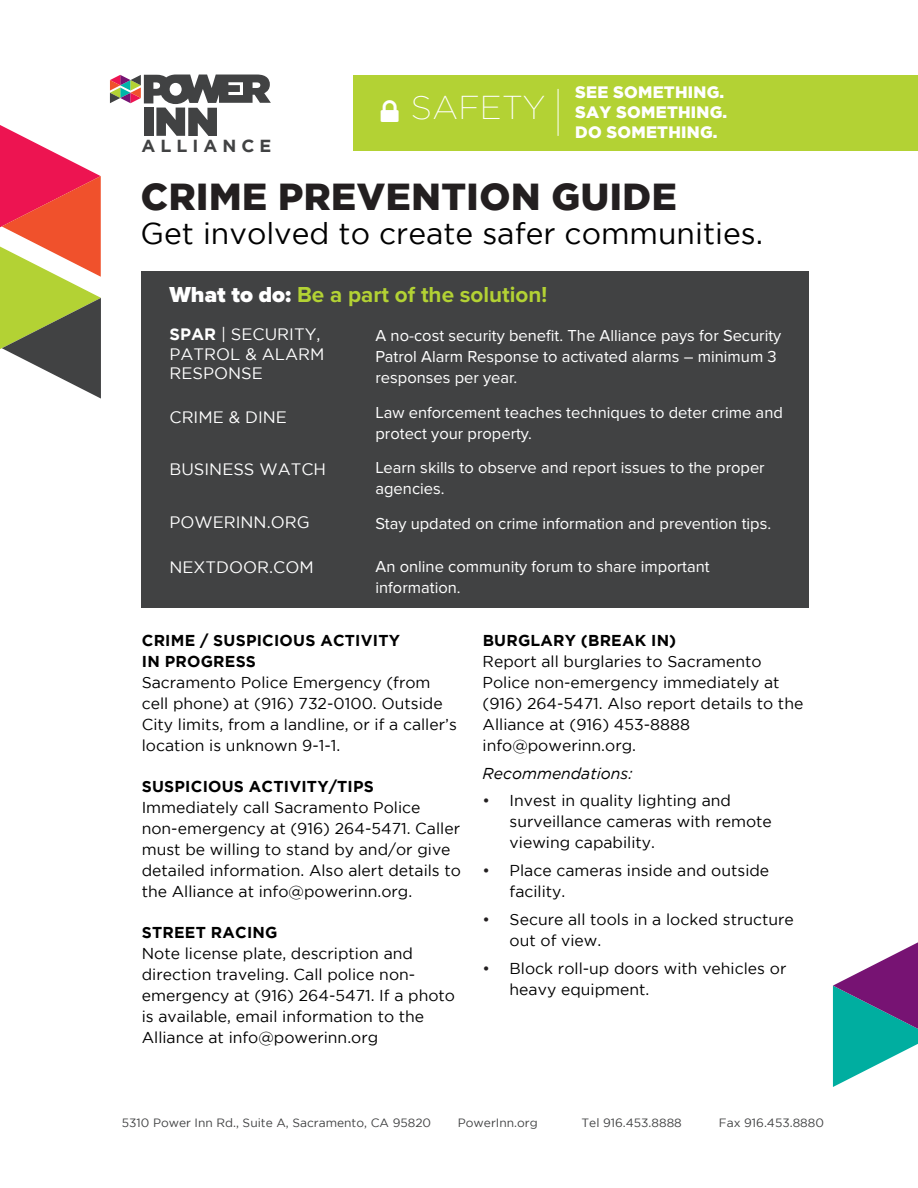
<style>
.page{position:relative;width:918px;height:1188px;background:#fff}
.page>*{position:absolute;margin:0;border:0;box-sizing:border-box;transform-origin:0 0}
.t1{font:900 37.5px "Gotham";letter-spacing:.015em;color:#231f20}
.t2{font:200 33px "Gotham";letter-spacing:.015em;color:#fff}
.t3{font:30px "Gotham";color:#000}
.t4{font:700 22.5px "Proxima Nova";color:#b3d234}
.t5{font:700 17.4px "Gotham";letter-spacing:.285em;color:#414243}
.t6{font:16.5px/21px "Proxima Nova";color:#fff}
.t7{font:16.5px/19.5px "Gotham";color:#fff}
.t8{font:900 16.5px/19.8px "Gotham";letter-spacing:.015em;color:#fff}
.t9{font:15.75px/21px "Gotham";color:#000}
.t10{font:700 15.75px/21px "Gotham";letter-spacing:.015em;color:#000}
.t11{font:italic 15.75px "Gotham";color:#000}
.t12{font:12px "Gotham";color:#414243}
.s1{font-weight:900;color:#fff}
.s2{font-weight:700}
.s3{color:#231f20}
</style>
<div class="page">
<svg style="left:110px;top:75px;width:161px;height:61px"></svg>
<svg style="left:833px;top:942px;width:85px;height:145px"></svg>
<svg style="left:0;top:125px;width:101px;height:274px"></svg>
<div style="left:141px;top:271px;width:667px;height:337px;background:#414243"></div>
<div style="left:354px;top:75px;width:564px;height:76px;background:#b3d234"></div>
<hr style="left:558px;top:89px;width:1px;height:47px;background:#fff">
<p class="t5" style="left:142px;top:136px;width:131px">ALLIANCE</p>
<h2 class="t2" style="left:411px;top:90px;width:136px">SAFETY</h2>
<p class="t8" style="left:575px;top:82px;width:153px">SEE SOMETHING.<br>SAY SOMETHING.<br>DO SOMETHING.</p>
<h1 class="t1" style="left:141px;top:175px;width:537px">CRIME PREVENTION GUIDE</h1>
<h3 class="t3" style="left:141px;top:216px;width:624px">Get involved to create safer communities.</h3>
<h3 class="t4" style="left:170px;top:281px;width:379px"><span class="s1">What to do:</span> Be a part of the solution!</h3>
<p class="t7" style="left:170px;top:324px;width:156px"><span class="s2">SPAR</span> | SECURITY,<br>PATROL &amp; ALARM<br>RESPONSE</p>
<p class="t7" style="left:170px;top:407px;width:119px">CRIME &amp; DINE</p>
<p class="t7" style="left:170px;top:459px;width:158px">BUSINESS WATCH</p>
<p class="t7" style="left:170px;top:512px;width:142px">POWERINN.ORG</p>
<p class="t7" style="left:170px;top:557px;width:146px">NEXTDOOR.COM</p>
<p class="t6" style="left:375px;top:326px;width:407px">A no-cost security benefit. The Alliance pays for Security<br>Patrol Alarm Response to activated alarms – minimum 3 responses per year.</p>
<p class="t6" style="left:375px;top:402px;width:409px">Law enforcement teaches techniques to deter crime and protect your property.</p>
<p class="t6" style="left:375px;top:458px;width:391px">Learn skills to observe and report issues to the proper agencies.</p>
<p class="t6" style="left:375px;top:513px;width:397px">Stay updated on crime information and prevention tips.</p>
<p class="t6" style="left:375px;top:557px;width:336px">An online community forum to share important information.</p>
<p class="t10" style="left:142px;top:630px;width:260px">CRIME / SUSPICIOUS ACTIVITY<br>IN PROGRESS</p>
<p class="t9" style="left:142px;top:672px;width:317px">Sacramento Police Emergency (from cell phone) at (916) 732-0100. Outside City limits, from a landline, or if a caller’s location is unknown 9-1-1.</p>
<p class="t10" style="left:142px;top:776px;width:234px">SUSPICIOUS ACTIVITY/TIPS</p>
<p class="t9" style="left:142px;top:797px;width:321px">Immediately call Sacramento Police non-emergency at (916) 264-5471. Caller must be willing to stand by and/or give detailed information. Also alert details to the Alliance at info@powerinn.org.</p>
<p class="t10" style="left:142px;top:922px;width:137px">STREET RACING</p>
<p class="t9" style="left:142px;top:943px;width:315px">Note license plate, description and direction traveling. Call police non&shy;emergency at (916) 264-5471. If a photo is available, email information to the Alliance at info@powerinn.org</p>
<p class="t10" style="left:483px;top:629px;width:195px">BURGLARY (BREAK IN)</p>
<p class="t9" style="left:483px;top:651px;width:322px">Report all burglaries to Sacramento Police non-emergency immediately at (916) 264-5471. Also report details to the Alliance at (916) 453-8888 info@powerinn.org.</p>
<p class="t11" style="left:483px;top:764px;width:151px">Recommendations:</p>
<p class="t9" style="left:510px;top:790px;width:264px;text-indent:-27px"><span class="s3">•</span> Invest in quality lighting and surveillance cameras with remote viewing capability.</p>
<p class="t9" style="left:510px;top:860px;width:261px;text-indent:-27px"><span class="s3">•</span> Place cameras inside and outside facility.</p>
<p class="t9" style="left:510px;top:909px;width:286px;text-indent:-27px"><span class="s3">•</span> Secure all tools in a locked structure out of view.</p>
<p class="t9" style="left:510px;top:957px;width:278px;text-indent:-27px"><span class="s3">•</span> Block roll-up doors with vehicles or heavy equipment.</p>
<p class="t12" style="left:122px;top:1116px;width:311px">5310 Power Inn Rd., Suite A, Sacramento, CA 95820</p>
<p class="t12" style="left:458px;top:1116px;width:81px">PowerInn.org</p>
<p class="t12" style="left:581px;top:1116px;width:102px">Tel 916.453.8888</p>
<p class="t12" style="left:719px;top:1116px;width:107px">Fax 916.453.8880</p>
</div>
